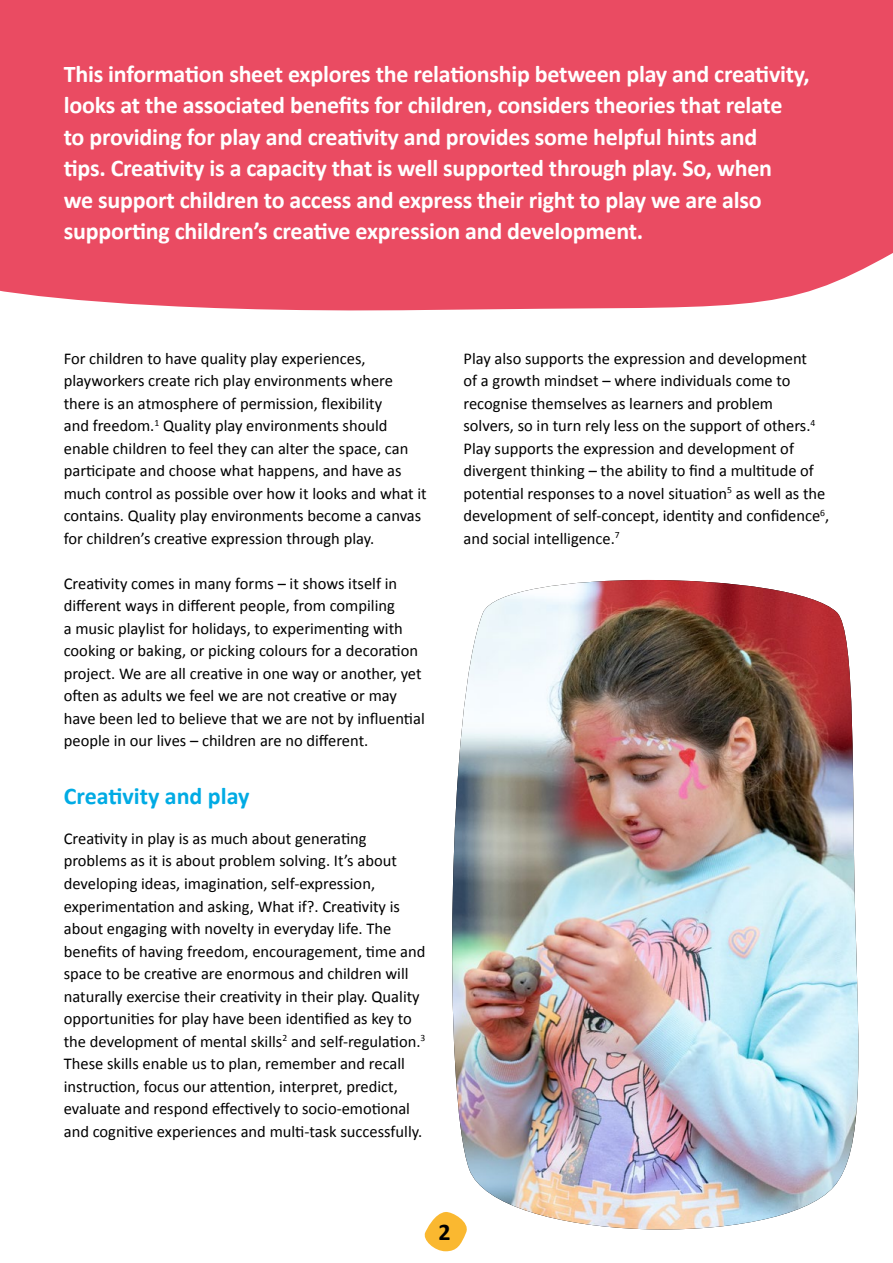
<style>
.page{position:relative;width:893px;height:1263px;background:#fff}
.page>*{position:absolute;margin:0;border:0;box-sizing:border-box;transform-origin:0 0}
.Text_Callouts{font:700 24px/31.5px "Calibri";letter-spacing:-.01em;color:#fff}
.H3_-_Subheading{font:700 24px "Calibri";color:#00abe4}
.t1{font:700 24px "Calibri";color:#000}
.P1_-_Paragraph{font:16.5px/22.5px "Calibri";color:#000}
</style>
<div class="page">
<svg style="left:424px;top:1212px;width:31px;height:39px"></svg>
<div style="left:0;top:0;width:893px;height:311px;background:#ea4b62"></div>
<img style="left:450px;top:580px;width:408px;height:651px">
<p class="Text_Callouts" style="left:64px;top:57px;width:747px">This information sheet explores the relationship between play and creativity, looks at the associated benefits for children, considers theories that relate<br>to providing for play and creativity and provides some helpful hints and<br>tips. Creativity is a capacity that is well supported through play. So, when<br>we support children to access and express their right to play we are also supporting children’s creative expression and development.</p>
<p class="P1_-_Paragraph" style="left:64px;top:347px;width:365px">For children to have quality play experiences, playworkers create rich play environments where there is an atmosphere of permission, flexibility<br>and freedom.<sup>1</sup> Quality play environments should enable children to feel they can alter the space, can participate and choose what happens, and have as much control as possible over how it looks and what it contains. Quality play environments become a canvas for children’s creative expression through play.</p>
<p class="P1_-_Paragraph" style="left:64px;top:572px;width:362px">Creativity comes in many forms – it shows itself in different ways in different people, from compiling<br>a music playlist for holidays, to experimenting with cooking or baking, or picking colours for a decoration project. We are all creative in one way or another, yet often as adults we feel we are not creative or may have been led to believe that we are not by influential people in our lives – children are no different.</p>
<p class="H3_-_Subheading" style="left:64px;top:779px;width:187px">Creativity and play</p>
<p class="P1_-_Paragraph" style="left:64px;top:827px;width:363px">Creativity in play is as much about generating problems as it is about problem solving. It’s about developing ideas, imagination, self-expression, experimentation and asking, What if?. Creativity is about engaging with novelty in everyday life. The benefits of having freedom, encouragement, time and space to be creative are enormous and children will naturally exercise their creativity in their play. Quality opportunities for play have been identified as key to the development of mental skills<sup>2</sup> and self-regulation.<sup>3<br></sup>These skills enable us to plan, remember and recall instruction, focus our attention, interpret, predict, evaluate and respond effectively to socio-emotional and cognitive experiences and multi-task successfully.</p>
<p class="P1_-_Paragraph" style="left:463px;top:347px;width:367px">Play also supports the expression and development<br>of a growth mindset – where individuals come to recognise themselves as learners and problem<br>solvers, so in turn rely less on the support of others.<sup>4<br></sup>Play supports the expression and development of divergent thinking – the ability to find a multitude of potential responses to a novel situation<sup>5</sup> as well as the development of self-concept, identity and confidence<sup>6</sup>, and social intelligence.<sup>7</sup></p>
<h1 class="t1" style="left:438px;top:1214px;width:14px">2</h1>
</div>
